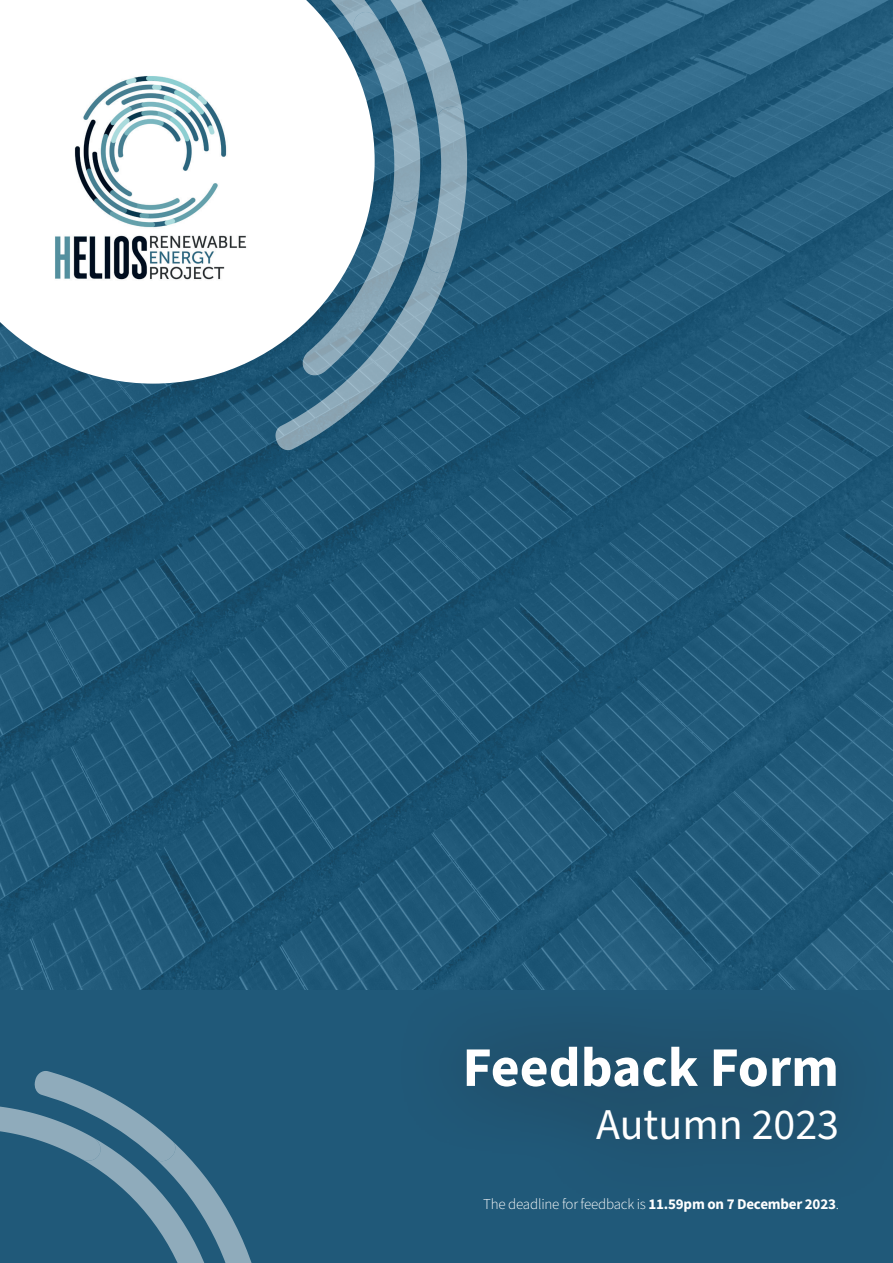
<style>
.page{position:relative;width:893px;height:1263px;background:#fff}
.page>*{position:absolute;margin:0;border:0;box-sizing:border-box;transform-origin:0 0}
.t1{font:700 55.95px "Source Sans Pro";color:#fff}
.t2{font:43.95px "Source Sans Pro";color:#fff}
.t3{font:300 15px "Source Sans Pro";letter-spacing:-.015em;color:#fff}
.s1{font-weight:700}
</style>
<div class="page">
<img style="left:0;top:0;width:893px;height:991px">
<svg style="left:0;top:0;width:274px;height:384px"></svg>
<img style="left:23px;top:50px;width:251px;height:254px">
<svg style="left:274px;top:0;width:193px;height:452px"></svg>
<div style="left:0;top:991px;width:893px;height:272px;background:#205979"></div>
<svg style="left:0;top:1071px;width:252px;height:192px"></svg>
<div style="left:391px;top:974px;width:502px;height:241px;background:#205979"></div>
<h1 class="t1" style="left:462px;top:1045px;width:378px">Feedback Form</h1>
<h2 class="t2" style="left:596px;top:1098px;width:244px">Autumn 2023</h2>
<p class="t3" style="left:483px;top:1198px;width:357px">The deadline for feedback is <span class="s1">11.59pm on 7 December 2023</span>.</p>
</div>
